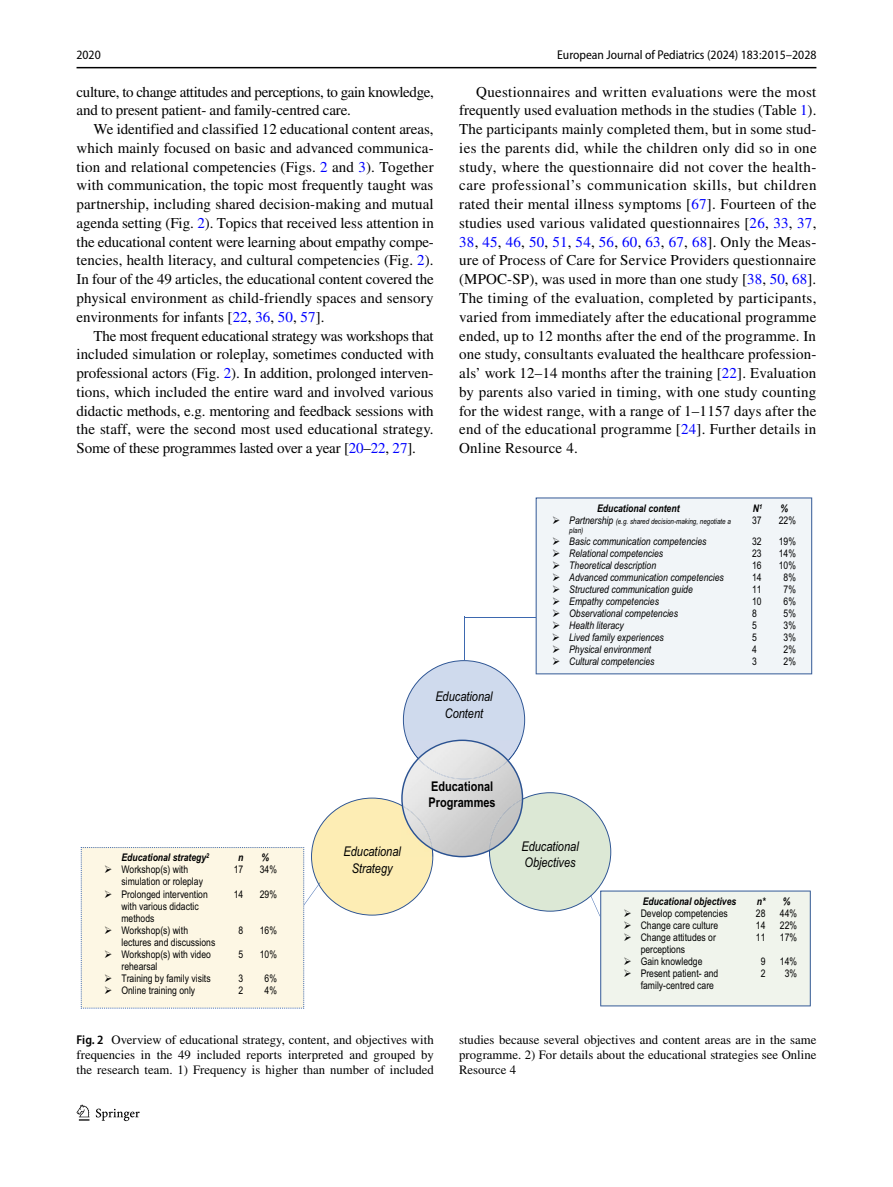
<style>
.page{position:relative;width:893px;height:1187px;background:#fff}
.page>*{position:absolute;margin:0;border:0;box-sizing:border-box;transform-origin:0 0}
.t1{font:15px/18.8px "STIX";letter-spacing:-.01em;color:#000;text-align:justify}
.t2{font:italic 13.35px/16.6px "Arial Narrow";color:#000;text-align:center}
.t3{font:700 13.35px/16.4px "Arial Narrow";color:#000}
.t4{font:12.75px/15px "STIX";color:#000;text-align:justify}
.t5{font:semi-condensed 12.75px "Myriad Pro";color:#000}
.t6{font:10.5px/12.1px "Arial Narrow";color:#000}
.t7{font:italic 10.5px "Arial Narrow";color:#000}
.t8{font:italic 700 10.5px "Arial Narrow";color:#000}
.t9{font:italic 7.65px/9.3px "Arial Narrow";color:#000}
.s1{color:#00f}
.s2{font-size:10.5px}
.s3{color:#050200}
.s4{font-family:"Myriad Pro";font-weight:600;font-stretch:semi-condensed}
</style>
<div class="page">
<hr style="left:77px;top:67px;width:739px;height:1px;background:#000">
<svg style="left:77px;top:1104px;width:12px;height:16px"></svg>
<svg style="left:96px;top:1108px;width:44px;height:12px"></svg>
<div style="left:536px;top:497px;width:276px;height:177px;background:#f1f5f8"></div>
<svg style="left:553px;top:516px;width:6px;height:7px"></svg>
<svg style="left:81px;top:537px;width:730px;height:471px"></svg>
<p class="t5" style="left:77px;top:48px;width:26px">2020</p>
<p class="t5" style="left:557px;top:48px;width:261px">European Journal of Pediatrics (2024) 183:2015–2028</p>
<p class="t1" style="left:77px;top:83px;width:359px">culture, to change attitudes and perceptions, to gain knowledge, and to present patient- and family-centred care.</p>
<p class="t1" style="left:77px;top:121px;width:359px;text-indent:17px">We identified and classified 12 educational content areas, which mainly focused on basic and advanced communica&shy;tion and relational competencies (Figs. <span class="s1">2</span> and <span class="s1">3</span>). Together with communication, the topic most frequently taught was partnership, including shared decision-making and mutual agenda setting (Fig. <span class="s1">2</span>). Topics that received less attention in the educational content were learning about empathy compe&shy;tencies, health literacy, and cultural competencies (Fig. <span class="s1">2</span>).<br>In four of the 49 articles, the educational content covered the physical environment as child-friendly spaces and sensory environments for infants [<span class="s1">22</span>, <span class="s1">36</span>, <span class="s1">50</span>, <span class="s1">57</span>].</p>
<p class="t1" style="left:77px;top:327px;width:359px;text-indent:17px">The most frequent educational strategy was workshops that included simulation or roleplay, sometimes conducted with professional actors (Fig. <span class="s1">2</span>). In addition, prolonged interven&shy;tions, which included the entire ward and involved various didactic methods, e.g. mentoring and feedback sessions with the staff, were the second most used educational strategy.<br>Some of these programmes lasted over a year [<span class="s1">20</span>–<span class="s1">22</span>, <span class="s1">27</span>].</p>
<p class="t1" style="left:459px;top:83px;width:359px;text-indent:17px">Questionnaires and written evaluations were the most frequently used evaluation methods in the studies (Table <span class="s1">1</span>).<br>The participants mainly completed them, but in some stud&shy;ies the parents did, while the children only did so in one study, where the questionnaire did not cover the health&shy;care professional’s communication skills, but children rated their mental illness symptoms [<span class="s1">67</span>]. Fourteen of the studies used various validated questionnaires [<span class="s1">26</span>, <span class="s1">33</span>, <span class="s1">37</span>, <span class="s1">38</span>, <span class="s1">45</span>, <span class="s1">46</span>, <span class="s1">50</span>, <span class="s1">51</span>, <span class="s1">54</span>, <span class="s1">56</span>, <span class="s1">60</span>, <span class="s1">63</span>, <span class="s1">67</span>, <span class="s1">68</span>]. Only the Meas&shy;ure of Process of Care for Service Providers questionnaire (MPOC-SP), was used in more than one study [<span class="s1">38</span>, <span class="s1">50</span>, <span class="s1">68</span>].<br>The timing of the evaluation, completed by participants, varied from immediately after the educational programme ended, up to 12 months after the end of the programme. In one study, consultants evaluated the healthcare profession&shy;als’ work 12–14 months after the training [<span class="s1">22</span>]. Evaluation by parents also varied in timing, with one study counting for the widest range, with a range of 1–1157 days after the end of the educational programme [<span class="s1">24</span>]. Further details in Online Resource 4.</p>
<p class="t8" style="left:121px;top:849px;width:89px">Educational strategy<sup>2</sup></p>
<p class="t8" style="left:238px;top:849px;width:7px">n</p>
<p class="t8" style="left:261px;top:849px;width:9px">%</p>
<p class="t6" style="left:121px;top:863px;width:83px">Workshop(s) with simulation or roleplay</p>
<p class="t6" style="left:234px;top:863px;width:11px">17</p>
<p class="t6" style="left:260px;top:863px;width:19px">34%</p>
<p class="t6" style="left:121px;top:887px;width:88px">Prolonged intervention with various didactic methods</p>
<p class="t6" style="left:234px;top:887px;width:11px">14</p>
<p class="t6" style="left:260px;top:887px;width:19px">29%</p>
<p class="t6" style="left:121px;top:923px;width:95px">Workshop(s) with lectures and discussions</p>
<p class="t6" style="left:238px;top:923px;width:6px">8</p>
<p class="t6" style="left:260px;top:923px;width:19px">16%</p>
<p class="t6" style="left:121px;top:947px;width:91px">Workshop(s) with video rehearsal</p>
<p class="t6" style="left:238px;top:947px;width:6px">5</p>
<p class="t6" style="left:260px;top:947px;width:19px">10%</p>
<p class="t6" style="left:121px;top:971px;width:91px">Training by family visits</p>
<p class="t6" style="left:238px;top:971px;width:6px">3</p>
<p class="t6" style="left:265px;top:971px;width:14px">6%</p>
<p class="t6" style="left:121px;top:983px;width:75px">Online training only</p>
<p class="t6" style="left:238px;top:983px;width:6px">2</p>
<p class="t6" style="left:265px;top:983px;width:14px">4%</p>
<p class="t2" style="left:343px;top:842px;width:59px">Educational<br>Strategy</p>
<p class="t2" style="left:435px;top:687px;width:59px">Educational<br>Content</p>
<p class="t3" style="left:429px;top:777px;width:69px">Educational<br>Programmes</p>
<p class="t8" style="left:597px;top:500px;width:84px">Educational content</p>
<p class="t8" style="left:753px;top:500px;width:11px">N<sup>1</sup></p>
<p class="t8" style="left:780px;top:500px;width:9px">%</p>
<p class="t9" style="left:569px;top:516px;width:163px"><span class="s2">Partnership</span> (e.g. shared decision-making, negotiate a plan)</p>
<p class="t6" style="left:752px;top:513px;width:11px">37</p>
<p class="t6" style="left:779px;top:513px;width:19px">22%</p>
<p class="t7" style="left:569px;top:533px;width:139px">Basic communication competencies</p>
<p class="t6" style="left:752px;top:534px;width:11px">32</p>
<p class="t6" style="left:779px;top:534px;width:19px">19%</p>
<p class="t7" style="left:569px;top:545px;width:95px">Relational competencies</p>
<p class="t6" style="left:752px;top:546px;width:11px">23</p>
<p class="t6" style="left:779px;top:546px;width:19px">14%</p>
<p class="t7" style="left:569px;top:557px;width:88px">Theoretical description</p>
<p class="t6" style="left:752px;top:558px;width:11px">16</p>
<p class="t6" style="left:779px;top:558px;width:19px">10%</p>
<p class="t7" style="left:569px;top:570px;width:156px">Advanced communication competencies</p>
<p class="t6" style="left:752px;top:570px;width:11px">14</p>
<p class="t6" style="left:784px;top:570px;width:14px">8%</p>
<p class="t7" style="left:569px;top:582px;width:125px">Structured communication guide</p>
<p class="t6" style="left:752px;top:582px;width:11px">11</p>
<p class="t6" style="left:784px;top:582px;width:14px">7%</p>
<p class="t7" style="left:569px;top:594px;width:91px">Empathy competencies</p>
<p class="t6" style="left:752px;top:595px;width:11px">10</p>
<p class="t6" style="left:784px;top:595px;width:14px">6%</p>
<p class="t7" style="left:569px;top:606px;width:110px">Observational competencies</p>
<p class="t6" style="left:752px;top:607px;width:6px">8</p>
<p class="t6" style="left:784px;top:607px;width:14px">5%</p>
<p class="t7" style="left:569px;top:618px;width:56px">Health literacy</p>
<p class="t6" style="left:752px;top:619px;width:6px">5</p>
<p class="t6" style="left:784px;top:619px;width:14px">3%</p>
<p class="t7" style="left:569px;top:630px;width:96px">Lived family experiences</p>
<p class="t6" style="left:752px;top:631px;width:6px">5</p>
<p class="t6" style="left:784px;top:631px;width:14px">3%</p>
<p class="t7" style="left:569px;top:642px;width:83px">Physical environment</p>
<p class="t6" style="left:752px;top:643px;width:6px">4</p>
<p class="t6" style="left:784px;top:643px;width:14px">2%</p>
<p class="t7" style="left:569px;top:654px;width:87px">Cultural competencies</p>
<p class="t6" style="left:752px;top:655px;width:6px">3</p>
<p class="t6" style="left:784px;top:655px;width:14px">2%</p>
<p class="t2" style="left:521px;top:837px;width:59px;text-align:left"><span class="s3">E</span>ducational<br>Objectives</p>
<p class="t8" style="left:643px;top:893px;width:95px">Educational objectives</p>
<p class="t8" style="left:757px;top:893px;width:10px">n*</p>
<p class="t8" style="left:783px;top:893px;width:9px">%</p>
<p class="t6" style="left:641px;top:906px;width:89px">Develop competencies</p>
<p class="t6" style="left:756px;top:906px;width:11px">28</p>
<p class="t6" style="left:780px;top:906px;width:19px">44%</p>
<p class="t6" style="left:641px;top:918px;width:79px">Change care culture</p>
<p class="t6" style="left:756px;top:918px;width:11px">14</p>
<p class="t6" style="left:780px;top:918px;width:19px">22%</p>
<p class="t6" style="left:641px;top:930px;width:77px">Change attitudes or perceptions</p>
<p class="t6" style="left:756px;top:930px;width:11px">11</p>
<p class="t6" style="left:780px;top:930px;width:19px">17%</p>
<p class="t6" style="left:641px;top:954px;width:63px">Gain knowledge</p>
<p class="t6" style="left:761px;top:954px;width:6px">9</p>
<p class="t6" style="left:780px;top:954px;width:19px">14%</p>
<p class="t6" style="left:641px;top:967px;width:79px">Present patient- and family-centred care</p>
<p class="t6" style="left:761px;top:967px;width:6px">2</p>
<p class="t6" style="left:785px;top:967px;width:14px">3%</p>
<p class="t4" style="left:77px;top:1032px;width:359px"><span class="s4">Fig. 2</span> Overview of educational strategy, content, and objectives with frequencies in the 49 included reports interpreted and grouped by the research team. 1) Frequency is higher than number of included</p>
<p class="t4" style="left:459px;top:1032px;width:359px">studies because several objectives and content areas are in the same programme. 2) For details about the educational strategies see Online Resource 4</p>
</div>
